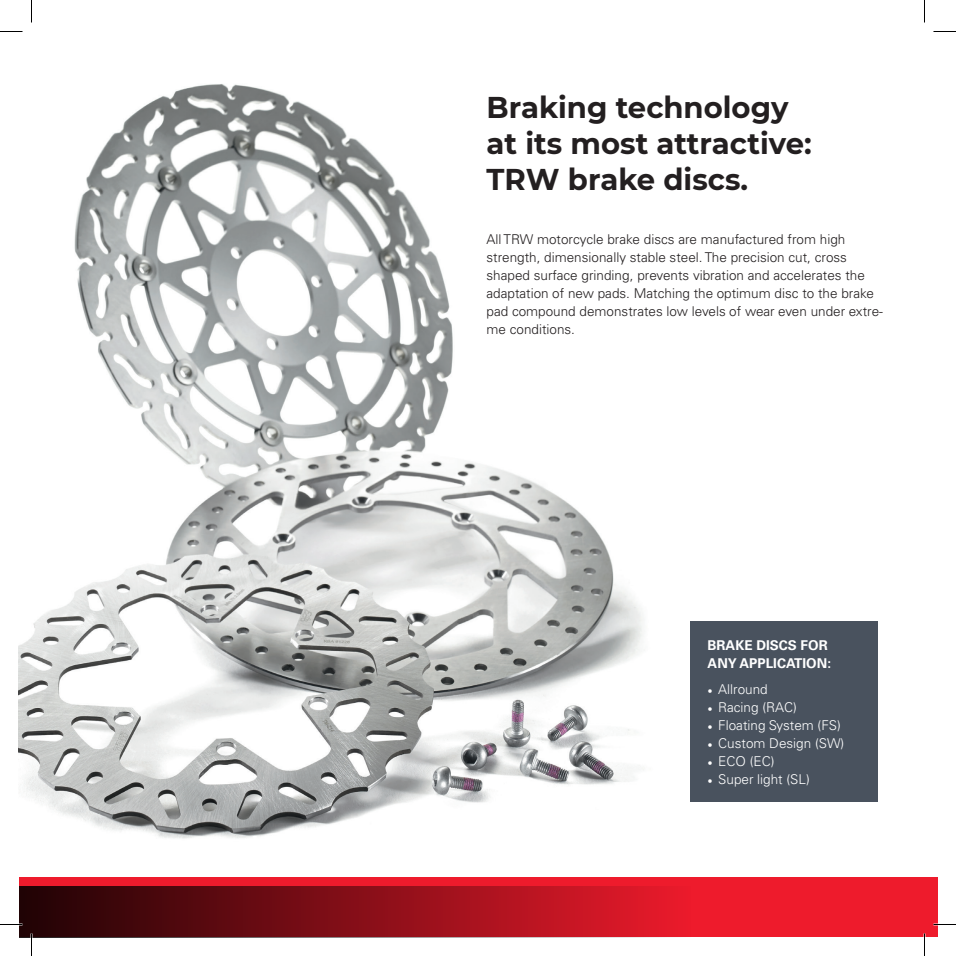
<style>
.page{position:relative;width:956px;height:956px;background:#fff}
.page>*{position:absolute;margin:0;border:0;box-sizing:border-box;transform-origin:0 0}
.t1{font:700 30px/36px "Montserrat";color:#231f20}
.t2{font:300 13.5px/18px "Univers LT Pro 45";color:#231f20}
.t3{font:300 13.5px "Univers LT Pro 45";color:#fff}
.t4{font:700 13.5px/18px "Univers LT Pro 65";color:#fff}
.s1{font-family:"Minion Pro";font-weight:400}
</style>
<div class="page">
<img style="left:19px;top:31px;width:693px;height:847px">
<div style="left:19px;top:878px;width:918px;height:59px;background:#ee1b2c"></div>
<div style="left:19px;top:886px;width:672px;height:51px;background:linear-gradient(to right,#1f0204,#ec1a2b)"></div>
<div style="left:691px;top:622px;width:187px;height:180px;background:#49525e"></div>
<hr style="left:0;top:923px;width:22px;height:2px;background:#fff">
<hr style="left:933px;top:923px;width:23px;height:2px;background:#fff">
<hr style="left:923px;top:933px;width:2px;height:23px;background:#fff">
<svg style="left:0;top:31px;width:22px;height:1px"></svg>
<svg style="left:933px;top:31px;width:23px;height:1px"></svg>
<svg style="left:0;top:924px;width:22px;height:1px"></svg>
<svg style="left:933px;top:924px;width:23px;height:1px"></svg>
<svg style="left:31px;top:0;width:1px;height:23px"></svg>
<svg style="left:31px;top:933px;width:1px;height:23px"></svg>
<svg style="left:924px;top:0;width:1px;height:23px"></svg>
<svg style="left:924px;top:933px;width:1px;height:23px"></svg>
<h1 class="t1" style="left:486px;top:87px;width:327px">Braking technology at its most attractive:<br>TRW brake discs.</h1>
<p class="t2" style="left:486px;top:229px;width:398px">All TRW motorcycle brake discs are manufactured from high strength, dimensionally stable steel. The precision cut, cross shaped surface grinding, prevents vibration and accelerates the adaptation of new pads. Matching the optimum disc to the brake pad compound demonstrates low levels of wear even under extre&shy;me conditions.</p>
<p class="t4" style="left:708px;top:636px;width:125px">BRAKE DISCS FOR<br>ANY APPLICATION:</p>
<p class="t3" style="left:708px;top:680px;width:62px"><span class="s1">•</span> Allround</p>
<p class="t3" style="left:708px;top:698px;width:91px"><span class="s1">•</span> Racing (RAC)</p>
<p class="t3" style="left:708px;top:716px;width:135px"><span class="s1">•</span> Floating System (FS)</p>
<p class="t3" style="left:708px;top:734px;width:138px"><span class="s1">•</span> Custom Design (SW)</p>
<p class="t3" style="left:708px;top:752px;width:68px"><span class="s1">•</span> ECO (EC)</p>
<p class="t3" style="left:708px;top:770px;width:104px"><span class="s1">•</span> Super light (SL)</p>
</div>
